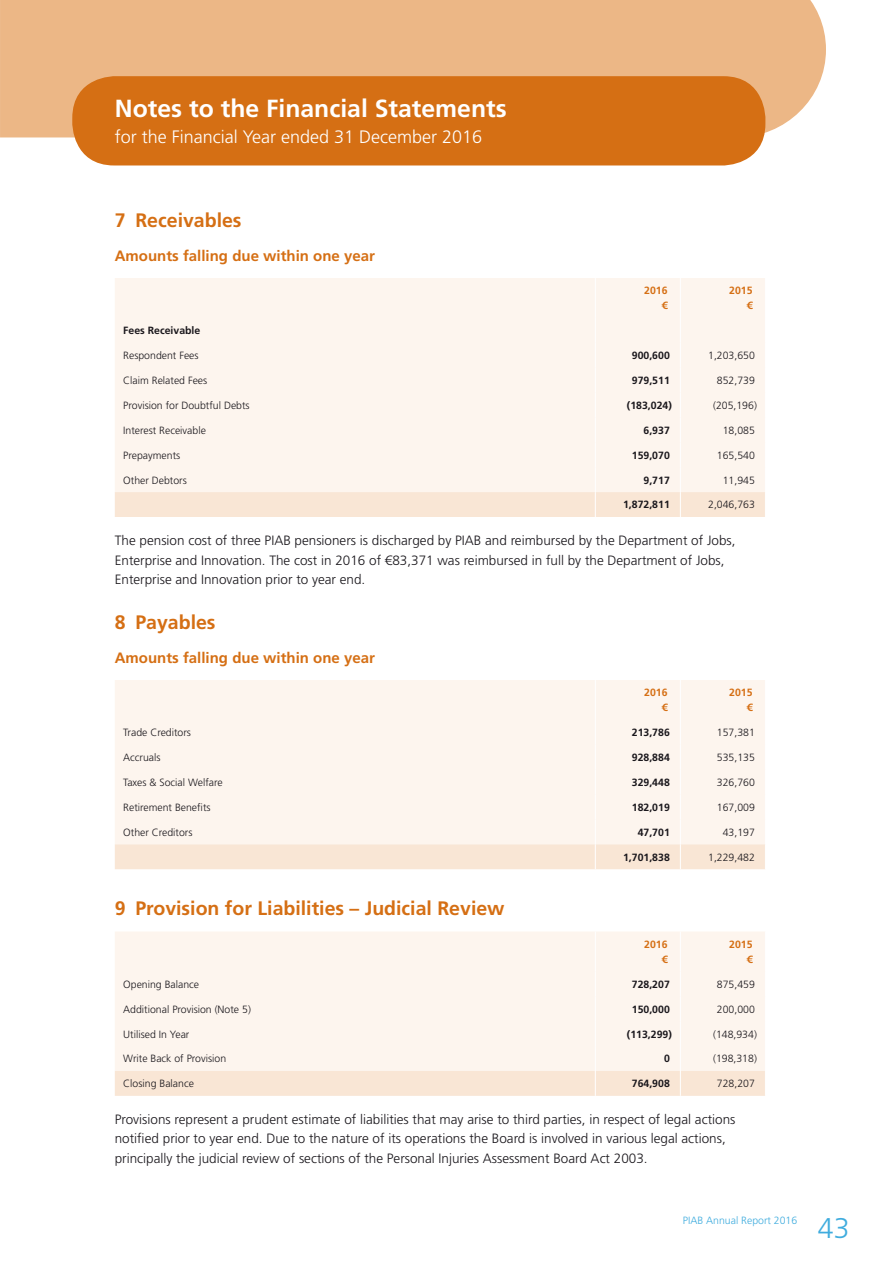
<style>
.page{position:relative;width:893px;height:1263px;background:#fff}
.page>*{position:absolute;margin:0;border:0;box-sizing:border-box;transform-origin:0 0}
.t1{font:300 28.5px "Frutiger LT Std";color:#3facde}
.SECTION_HEAD_SMALL{font:700 24.75px "Frutiger LT Std";color:#fff}
.H2_Black{font:700 19.5px "Frutiger LT Std";color:#d56f14}
.SECTION_SUBHEAD{font:300 18px "Frutiger LT Std";color:#fff}
.t2{font:700 15px "Frutiger LT Std";color:#d56f14}
.Body__2{font:300 13.5px/19.5px "Frutiger LT Std";color:#1a171c}
.Notes_Body{font:300 10.5px "Frutiger LT Std";color:#1a171c}
.NOtes_RHC{font:300 10.5px "Frutiger LT Std";color:#1a171c}
.NOtes_RHC-2{font:700 10.5px "Frutiger LT Std";color:#1a171c}
.NOtes_Head_RHC{font:700 10.5px/15px "Frutiger LT Std";color:#d56f14;text-align:right}
.t3{font:300 10.5px "Frutiger LT Std";color:#3facde}
.Notes_Body-2{font:700 10.5px "Frutiger LT Std";color:#1a171c}
</style>
<div class="page">
<div style="left:0;top:0;width:826px;height:137px;background:#ecb786"></div>
<div style="left:72px;top:76px;width:693px;height:89px;background:#d56f14;border-radius:42px"></div>
<div style="left:115px;top:278px;width:650px;height:40px;background:#fdf5ee"></div>
<svg style="left:115px;top:318px;width:650px;height:199px;background:#fcf3ea"></svg>
<hr style="left:680px;top:278px;width:1px;height:40px;background:#fff">
<hr style="left:595px;top:278px;width:1px;height:40px;background:#fff">
<div style="left:115px;top:680px;width:650px;height:40px;background:#fdf5ee"></div>
<svg style="left:115px;top:720px;width:650px;height:149px;background:#fcf2e9"></svg>
<hr style="left:680px;top:680px;width:1px;height:40px;background:#fff">
<hr style="left:595px;top:680px;width:1px;height:40px;background:#fff">
<div style="left:115px;top:932px;width:650px;height:39px;background:#fdf5ee"></div>
<svg style="left:115px;top:971px;width:650px;height:125px;background:#fcf2e9"></svg>
<hr style="left:680px;top:931px;width:1px;height:40px;background:#fff">
<hr style="left:595px;top:931px;width:1px;height:40px;background:#fff">
<p class="SECTION_HEAD_SMALL" style="left:115px;top:94px;width:393px">Notes to the Financial Statements</p>
<p class="SECTION_SUBHEAD" style="left:115px;top:126px;width:369px">for the Financial Year ended 31 December 2016</p>
<p class="H2_Black" style="left:115px;top:209px;width:128px">7 Receivables</p>
<h3 class="t2" style="left:115px;top:247px;width:262px">Amounts falling due within one year</h3>
<p class="NOtes_Head_RHC" style="left:644px;top:283px;width:25px">2016 €</p>
<p class="NOtes_Head_RHC" style="left:729px;top:283px;width:25px">2015 €</p>
<p class="Notes_Body-2" style="left:123px;top:324px;width:79px">Fees Receivable</p>
<p class="Notes_Body" style="left:123px;top:350px;width:77px">Respondent Fees</p>
<p class="NOtes_RHC-2" style="left:632px;top:349px;width:39px">900,600</p>
<p class="NOtes_RHC" style="left:708px;top:350px;width:48px">1,203,650</p>
<p class="Notes_Body" style="left:123px;top:374px;width:85px">Claim Related Fees</p>
<p class="NOtes_RHC-2" style="left:632px;top:374px;width:39px">979,511</p>
<p class="NOtes_RHC" style="left:717px;top:374px;width:39px">852,739</p>
<p class="Notes_Body" style="left:123px;top:399px;width:128px">Provision for Doubtful Debts</p>
<p class="NOtes_RHC-2" style="left:627px;top:399px;width:46px">(183,024)</p>
<p class="NOtes_RHC" style="left:713px;top:399px;width:45px">(205,196)</p>
<p class="Notes_Body" style="left:123px;top:424px;width:84px">Interest Receivable</p>
<p class="NOtes_RHC-2" style="left:644px;top:424px;width:28px">6,937</p>
<p class="NOtes_RHC" style="left:723px;top:424px;width:34px">18,085</p>
<p class="Notes_Body" style="left:123px;top:449px;width:58px">Prepayments</p>
<p class="NOtes_RHC-2" style="left:632px;top:449px;width:39px">159,070</p>
<p class="NOtes_RHC" style="left:717px;top:449px;width:39px">165,540</p>
<p class="Notes_Body" style="left:123px;top:474px;width:65px">Other Debtors</p>
<p class="NOtes_RHC-2" style="left:644px;top:474px;width:28px">9,717</p>
<p class="NOtes_RHC" style="left:723px;top:474px;width:34px">11,945</p>
<p class="NOtes_RHC-2" style="left:623px;top:499px;width:48px">1,872,811</p>
<p class="NOtes_RHC" style="left:708px;top:499px;width:48px">2,046,763</p>
<p class="Body__2" style="left:115px;top:531px;width:622px">The pension cost of three PIAB pensioners is discharged by PIAB and reimbursed by the Department of Jobs,<br>Enterprise and Innovation. The cost in 2016 of €83,371 was reimbursed in full by the Department of Jobs,<br>Enterprise and Innovation prior to year end.</p>
<p class="H2_Black" style="left:115px;top:611px;width:102px">8 Payables</p>
<h3 class="t2" style="left:115px;top:649px;width:262px">Amounts falling due within one year</h3>
<p class="NOtes_Head_RHC" style="left:644px;top:685px;width:25px">2016 €</p>
<p class="NOtes_Head_RHC" style="left:729px;top:685px;width:25px">2015 €</p>
<p class="Notes_Body" style="left:123px;top:727px;width:69px">Trade Creditors</p>
<p class="NOtes_RHC-2" style="left:632px;top:726px;width:39px">213,786</p>
<p class="NOtes_RHC" style="left:717px;top:727px;width:39px">157,381</p>
<p class="Notes_Body" style="left:123px;top:752px;width:39px">Accruals</p>
<p class="NOtes_RHC-2" style="left:632px;top:751px;width:39px">928,884</p>
<p class="NOtes_RHC" style="left:717px;top:752px;width:39px">535,135</p>
<p class="Notes_Body" style="left:123px;top:776px;width:101px">Taxes &amp; Social Welfare</p>
<p class="NOtes_RHC-2" style="left:632px;top:776px;width:39px">329,448</p>
<p class="NOtes_RHC" style="left:717px;top:776px;width:39px">326,760</p>
<p class="Notes_Body" style="left:123px;top:801px;width:89px">Retirement Benefits</p>
<p class="NOtes_RHC-2" style="left:632px;top:801px;width:39px">182,019</p>
<p class="NOtes_RHC" style="left:717px;top:801px;width:39px">167,009</p>
<p class="Notes_Body" style="left:123px;top:826px;width:71px">Other Creditors</p>
<p class="NOtes_RHC-2" style="left:638px;top:826px;width:34px">47,701</p>
<p class="NOtes_RHC" style="left:723px;top:826px;width:34px">43,197</p>
<p class="NOtes_RHC-2" style="left:623px;top:851px;width:48px">1,701,838</p>
<p class="NOtes_RHC" style="left:708px;top:851px;width:48px">1,229,482</p>
<p class="H2_Black" style="left:115px;top:896px;width:391px">9 Provision for Liabilities – Judicial Review</p>
<p class="NOtes_Head_RHC" style="left:644px;top:937px;width:25px">2016 €</p>
<p class="NOtes_Head_RHC" style="left:729px;top:937px;width:25px">2015 €</p>
<p class="Notes_Body" style="left:123px;top:978px;width:77px">Opening Balance</p>
<p class="NOtes_RHC-2" style="left:632px;top:978px;width:39px">728,207</p>
<p class="NOtes_RHC" style="left:717px;top:978px;width:39px">875,459</p>
<p class="Notes_Body" style="left:123px;top:1003px;width:129px">Additional Provision (Note 5)</p>
<p class="NOtes_RHC-2" style="left:632px;top:1003px;width:39px">150,000</p>
<p class="NOtes_RHC" style="left:717px;top:1003px;width:39px">200,000</p>
<p class="Notes_Body" style="left:123px;top:1028px;width:68px">Utilised In Year</p>
<p class="NOtes_RHC-2" style="left:627px;top:1028px;width:46px">(113,299)</p>
<p class="NOtes_RHC" style="left:713px;top:1028px;width:45px">(148,934)</p>
<p class="Notes_Body" style="left:123px;top:1053px;width:104px">Write Back of Provision</p>
<p class="NOtes_RHC-2" style="left:664px;top:1053px;width:7px">0</p>
<p class="NOtes_RHC" style="left:713px;top:1053px;width:45px">(198,318)</p>
<p class="Notes_Body" style="left:123px;top:1078px;width:72px">Closing Balance</p>
<p class="NOtes_RHC-2" style="left:632px;top:1077px;width:39px">764,908</p>
<p class="NOtes_RHC" style="left:717px;top:1078px;width:39px">728,207</p>
<p class="Body__2" style="left:115px;top:1109px;width:622px">Provisions represent a prudent estimate of liabilities that may arise to third parties, in respect of legal actions notified prior to year end. Due to the nature of its operations the Board is involved in various legal actions, principally the judicial review of sections of the Personal Injuries Assessment Board Act 2003.</p>
<p class="t3" style="left:683px;top:1214px;width:116px">PIAB Annual Report 2016</p>
<h1 class="t1" style="left:818px;top:1211px;width:33px">43</h1>
</div>
